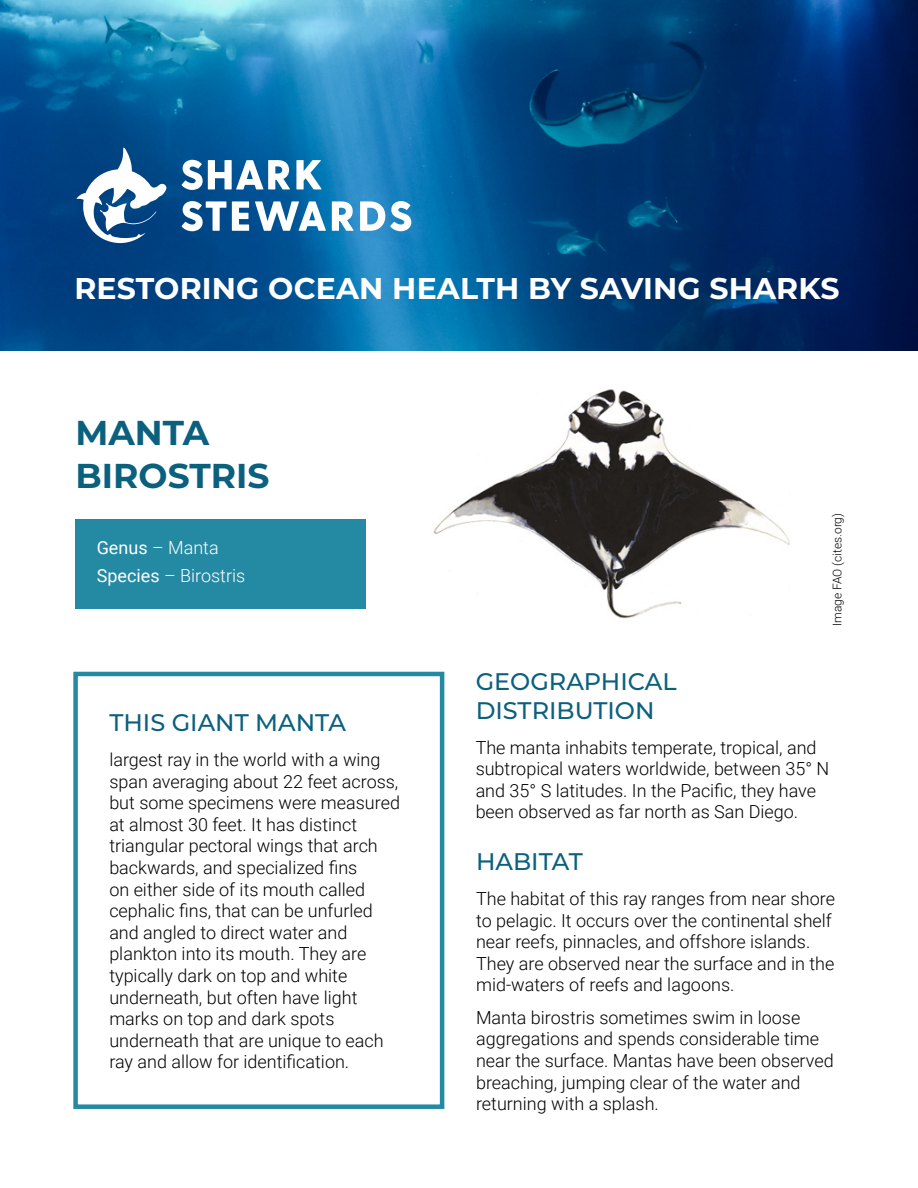
<style>
.page{position:relative;width:918px;height:1188px;background:#fff}
.page>*{position:absolute;margin:0;border:0;box-sizing:border-box;transform-origin:0 0}
.t1{font:700 34.5px/43.5px "Montserrat";color:#0b607e}
.t2{font:700 30px "Montserrat";letter-spacing:.005em;color:#fff}
.t3{font:500 24px/28.8px "Montserrat";color:#0b607e}
.t4{font:300 18px/21.6px "Roboto";color:#000}
.t5{font:300 18px/28.3px "Roboto";color:#fff}
.t6{font:300 12px "Roboto";color:#000}
.s1{font-weight:400}
</style>
<div class="page">
<img style="left:0;top:0;width:918px;height:351px">
<svg style="left:76px;top:147px;width:91px;height:96px"></svg>
<svg style="left:182px;top:160px;width:108px;height:30px"></svg>
<svg style="left:296px;top:160px;width:26px;height:29px"></svg>
<svg style="left:182px;top:201px;width:44px;height:30px"></svg>
<svg style="left:232px;top:201px;width:17px;height:30px"></svg>
<svg style="left:255px;top:201px;width:71px;height:30px"></svg>
<svg style="left:332px;top:201px;width:22px;height:30px"></svg>
<svg style="left:360px;top:201px;width:51px;height:30px"></svg>
<img style="left:433px;top:389px;width:357px;height:230px">
<div style="left:75px;top:519px;width:290px;height:89px;background:#2489a3"></div>
<div style="left:73px;top:672px;width:371px;height:437px;border:4px solid #2489a3"></div>
<h2 class="t2" style="left:74px;top:267px;width:767px">RESTORING OCEAN HEALTH BY SAVING SHARKS</h2>
<h1 class="t1" style="left:76px;top:409px;width:195px">MANTA<br>BIROSTRIS</h1>
<p class="t5" style="left:97px;top:533px;width:150px"><span class="s1">Genus</span> – Manta<br><span class="s1">Species</span> – Birostris</p>
<h3 class="t3" style="left:109px;top:707px;width:238px">THIS GIANT MANTA</h3>
<p class="t4" style="left:109px;top:748px;width:292px">largest ray in the world with a wing span averaging about 22 feet across, but some specimens were measured at almost 30 feet. It has distinct triangular pectoral wings that arch backwards, and specialized fins<br>on either side of its mouth called cephalic fins, that can be unfurled and angled to direct water and plankton into its mouth. They are typically dark on top and white underneath, but often have light marks on top and dark spots underneath that are unique to each ray and allow for identification.</p>
<p class="t6" style="left:829px;top:626px;width:115px;rotate:-90deg">Image FAO (cites.org)</p>
<h3 class="t3" style="left:476px;top:666px;width:203px">GEOGRAPHICAL<br>DISTRIBUTION</h3>
<p class="t4" style="left:476px;top:736px;width:355px">The manta inhabits temperate, tropical, and subtropical waters worldwide, between 35° N and 35° S latitudes. In the Pacific, they have been observed as far north as San Diego.</p>
<h3 class="t3" style="left:476px;top:846px;width:108px">HABITAT</h3>
<p class="t4" style="left:476px;top:887px;width:360px">The habitat of this ray ranges from near shore to pelagic. It occurs over the continental shelf near reefs, pinnacles, and offshore islands.<br>They are observed near the surface and in the mid-waters of reefs and lagoons.</p>
<p class="t4" style="left:476px;top:1006px;width:359px">Manta birostris sometimes swim in loose aggregations and spends considerable time near the surface. Mantas have been observed breaching, jumping clear of the water and returning with a splash.</p>
</div>
